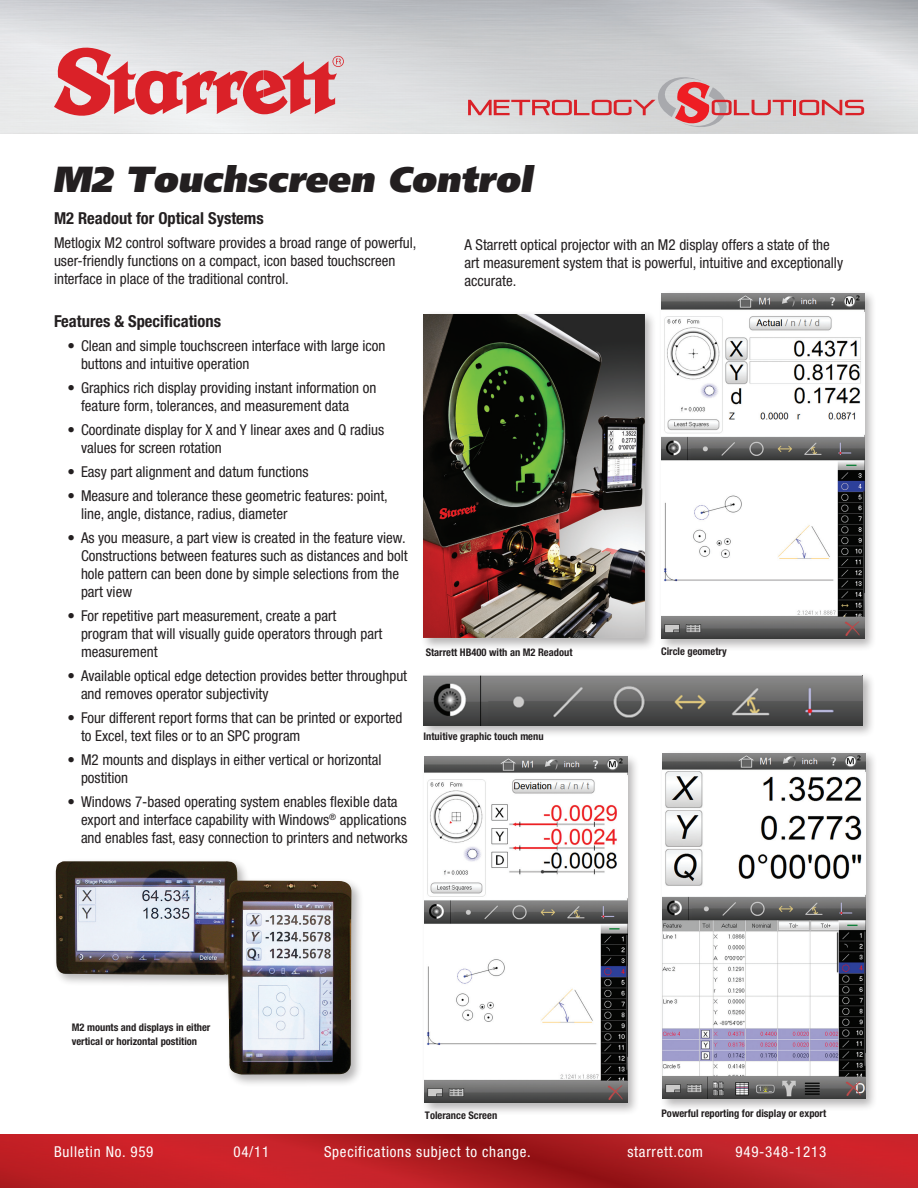
<style>
.page{position:relative;width:918px;height:1188px;background:#fff}
.page>*{position:absolute;margin:0;border:0;box-sizing:border-box;transform-origin:0 0}
.t1{font:500 36px "AG Foreigner ULB Oblique";color:#231f20}
.t2{font:700 condensed 16.5px "Helvetica Neue";color:#231f20}
.t3{font:condensed 15px/18px "Helvetica Neue";color:#231f20}
.t4{font:condensed 15px "Helvetica Neue";letter-spacing:.05em;color:#fff}
.t5{font:700 condensed 10.5px/13.5px "Helvetica Neue";color:#231f20}
</style>
<div class="page">
<div style="left:422px;top:753px;width:218px;height:362px;background:#231f20;opacity:.33"></div>
<img style="left:425px;top:757px;width:202px;height:346px">
<div style="left:659px;top:750px;width:219px;height:361px;background:#231f20;opacity:.33"></div>
<img style="left:663px;top:753px;width:202px;height:346px">
<div style="left:52px;top:858px;width:312px;height:229px;background:#231f20;opacity:.33"></div>
<img style="left:56px;top:860px;width:295px;height:215px">
<div style="left:420px;top:672px;width:456px;height:66px;background:#231f20;opacity:.33"></div>
<img style="left:424px;top:675px;width:439px;height:50px">
<div style="left:658px;top:290px;width:219px;height:361px;background:#231f20;opacity:.33"></div>
<img style="left:662px;top:293px;width:202px;height:346px">
<div style="left:421px;top:311px;width:236px;height:340px;background:#231f20;opacity:.33"></div>
<img style="left:424px;top:314px;width:220px;height:324px">
<img style="left:0;top:1134px;width:918px;height:54px">
<svg style="left:468px;top:77px;width:396px;height:50px;background:#d5bbbd"></svg>
<svg style="left:54px;top:48px;width:290px;height:68px;background:#e09195"></svg>
<h1 class="t1" style="left:54px;top:159px;width:482px">M2 Touchscreen Control</h1>
<p class="t2" style="left:54px;top:208px;width:211px">M2 Readout for Optical Systems</p>
<p class="t3" style="left:54px;top:234px;width:364px">Metlogix M2 control software provides a broad range of powerful, user-friendly functions on a compact, icon based touchscreen interface in place of the traditional control.</p>
<p class="t3" style="left:465px;top:236px;width:380px">A Starrett optical projector with an M2 display offers a state of the art measurement system that is powerful, intuitive and exceptionally accurate.</p>
<p class="t2" style="left:54px;top:311px;width:169px">Features &amp; Specifications</p>
<p class="t3" style="left:81px;top:337px;width:306px;text-indent:-14px">• Clean and simple touchscreen interface with large icon buttons and intuitive operation</p>
<p class="t3" style="left:81px;top:379px;width:297px;text-indent:-14px">• Graphics rich display providing instant information on feature form, tolerances, and measurement data</p>
<p class="t3" style="left:81px;top:421px;width:305px;text-indent:-14px">• Coordinate display for X and Y linear axes and Q radius values for screen rotation</p>
<p class="t3" style="left:68px;top:463px;width:243px">• Easy part alignment and datum functions</p>
<p class="t3" style="left:81px;top:487px;width:308px;text-indent:-14px">• Measure and tolerance these geometric features: point, line, angle, distance, radius, diameter</p>
<p class="t3" style="left:81px;top:529px;width:328px;text-indent:-14px">• As you measure, a part view is created in the feature view.<br>Constructions between features such as distances and bolt hole pattern can been done by simple selections from the part view</p>
<p class="t3" style="left:81px;top:607px;width:303px;text-indent:-14px">• For repetitive part measurement, create a part program that will visually guide operators through part measurement</p>
<p class="t3" style="left:81px;top:667px;width:328px;text-indent:-14px">• Available optical edge detection provides better throughput and removes operator subjectivity</p>
<p class="t3" style="left:81px;top:709px;width:323px;text-indent:-14px">• Four different report forms that can be printed or exported to Excel, text files or to an SPC program</p>
<p class="t3" style="left:81px;top:751px;width:302px;text-indent:-14px">• M2 mounts and displays in either vertical or horizontal postition</p>
<p class="t3" style="left:81px;top:793px;width:328px;text-indent:-14px">• Windows 7-based operating system enables flexible data export and interface capability with Windows<sup>®</sup> applications and enables fast, easy connection to printers and networks</p>
<p class="t5" style="left:426px;top:645px;width:148px">Starrett HB400 with an M2 Readout</p>
<p class="t5" style="left:661px;top:645px;width:67px">Circle geometry</p>
<p class="t5" style="left:424px;top:729px;width:122px">Intuitive graphic touch menu</p>
<p class="t5" style="left:72px;top:1021px;width:140px">M2 mounts and displays in either vertical or horizontal postition</p>
<p class="t5" style="left:425px;top:1108px;width:74px">Tolerance Screen</p>
<p class="t5" style="left:662px;top:1106px;width:166px">Powerful reporting for display or export</p>
<p class="t4" style="left:54px;top:1143px;width:101px">Bulletin No. 959</p>
<p class="t4" style="left:233px;top:1143px;width:37px">04/11</p>
<p class="t4" style="left:324px;top:1143px;width:208px">Specifications subject to change.</p>
<p class="t4" style="left:627px;top:1143px;width:77px">starrett.com</p>
<p class="t4" style="left:735px;top:1143px;width:92px">949-348-1213</p>
</div>
